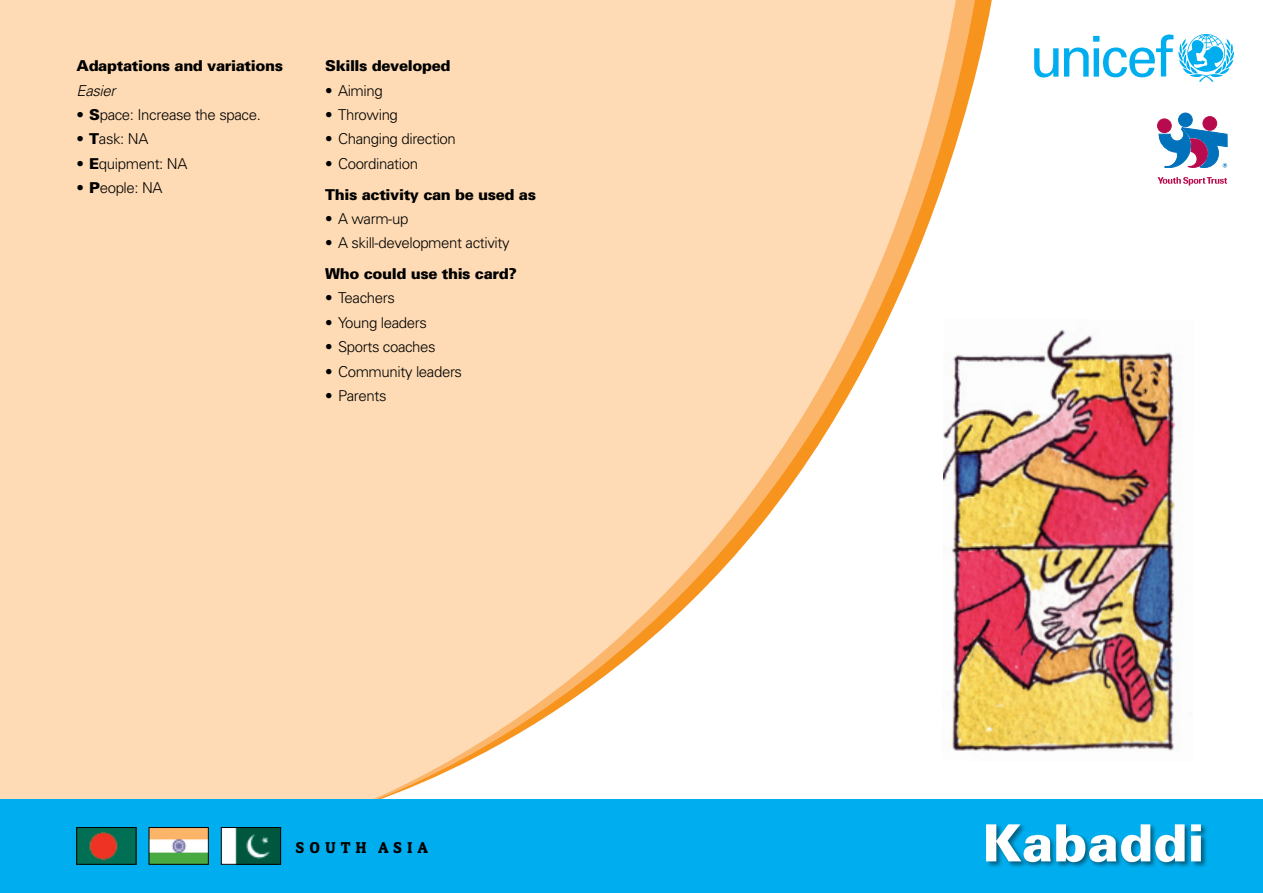
<style>
.page{position:relative;width:1263px;height:893px;background:#fff}
.page>*{position:absolute;margin:0;border:0;box-sizing:border-box;transform-origin:0 0}
.Main_Headline{font:900 51.3px "Univers";color:#fff}
.Description{font:700 16.5px "Directa Serif";letter-spacing:.3em;color:#000}
.bullets{font:300 15px "Univers";letter-spacing:-.025em;color:#000}
.body_header1{font:900 15px "Univers";letter-spacing:-.025em;color:#000}
.body_text{font:italic 300 15px "Univers";letter-spacing:-.025em;color:#000}
.s1{font-weight:900}
</style>
<div class="page">
<svg style="left:352px;top:0;width:606px;height:799px;fill:#fedbb4"></svg>
<div style="left:0;top:0;width:352px;height:852px;background:#fedbb4"></div>
<div style="left:0;top:799px;width:1263px;height:94px;background:#00aeef"></div>
<svg style="left:1034px;top:48px;width:24px;height:29px"></svg>
<svg style="left:1064px;top:34px;width:170px;height:48px"></svg>
<img style="left:79px;top:829px;width:55px;height:33px">
<div style="left:77px;top:827px;width:59px;height:37px;border:1px solid #000"></div>
<img style="left:151px;top:829px;width:56px;height:33px">
<div style="left:149px;top:827px;width:60px;height:37px;border:1px solid #000"></div>
<img style="left:223px;top:829px;width:56px;height:33px">
<div style="left:221px;top:827px;width:60px;height:37px;border:1px solid #000"></div>
<div style="left:1157px;top:119px;width:14px;height:14px;background:#b80b4d;border-radius:50%"></div>
<div style="left:1157px;top:119px;width:14px;height:14px;border:1px solid #b80b4d;border-radius:50%"></div>
<div style="left:1203px;top:117px;width:14px;height:13px;background:#b80b4d;border-radius:50%"></div>
<div style="left:1203px;top:117px;width:14px;height:13px;border:1px solid #b80b4d;border-radius:50%"></div>
<div style="left:1178px;top:113px;width:14px;height:14px;background:#0071bb;border-radius:50%"></div>
<div style="left:1178px;top:113px;width:14px;height:14px;border:1px solid #0071bb;border-radius:50%"></div>
<svg style="left:1159px;top:127px;width:68px;height:41px"></svg>
<svg style="left:1157px;top:177px;width:70px;height:9px"></svg>
<img style="left:942px;top:318px;width:234px;height:444px">
<div style="left:987px;top:824px;width:220px;height:43px;background:#000;opacity:.45"></div>
<p class="body_header1" style="left:77px;top:57px;width:208px">Adaptations and variations</p>
<p class="body_text" style="left:77px;top:81px;width:40px">Easier</p>
<p class="bullets" style="left:77px;top:106px;width:186px"><span class="s1">• S</span>pace: Increase the space.</p>
<p class="bullets" style="left:77px;top:130px;width:73px"><span class="s1">• T</span>ask: NA</p>
<p class="bullets" style="left:77px;top:154px;width:112px"><span class="s1">• E</span>quipment: NA</p>
<p class="bullets" style="left:77px;top:179px;width:88px"><span class="s1">• P</span>eople: NA</p>
<p class="body_header1" style="left:325px;top:57px;width:127px">Skills developed</p>
<p class="bullets" style="left:325px;top:81px;width:59px">• Aiming</p>
<p class="bullets" style="left:325px;top:106px;width:74px">• Throwing</p>
<p class="bullets" style="left:325px;top:130px;width:132px">• Changing direction</p>
<p class="bullets" style="left:325px;top:154px;width:94px">• Coordination</p>
<p class="body_header1" style="left:325px;top:185px;width:212px">This activity can be used as</p>
<p class="bullets" style="left:325px;top:210px;width:85px">• A warm-up</p>
<p class="bullets" style="left:325px;top:234px;width:186px">• A skill-development activity</p>
<p class="body_header1" style="left:325px;top:264px;width:193px">Who could use this card?</p>
<p class="bullets" style="left:325px;top:289px;width:71px">• Teachers</p>
<p class="bullets" style="left:325px;top:313px;width:103px">• Young leaders</p>
<p class="bullets" style="left:325px;top:338px;width:112px">• Sports coaches</p>
<p class="bullets" style="left:325px;top:362px;width:138px">• Community leaders</p>
<p class="bullets" style="left:325px;top:387px;width:63px">• Parents</p>
<p class="Description" style="left:296px;top:837px;width:134px">SOUTH ASIA</p>
<p class="Main_Headline" style="left:982px;top:811px;width:224px">Kabaddi</p>
</div>
